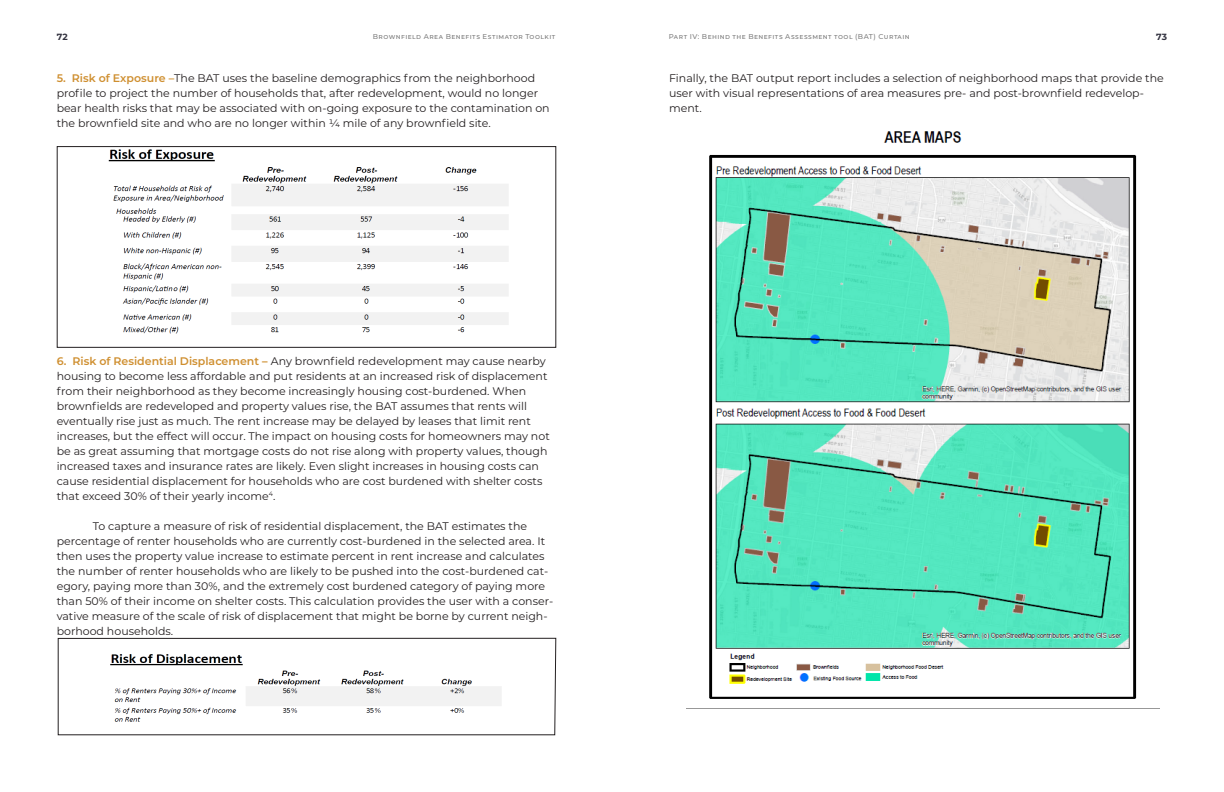
<style>
.page{position:relative;width:1224px;height:792px;background:#fff}
.page>*{position:absolute;margin:0;border:0;box-sizing:border-box;transform-origin:0 0}
.t1{font:11px/15px "Montserrat";color:#231f20}
.Number_01{font:700 9px "Montserrat";color:#32323f}
.Number_02{font:700 9px "Montserrat";color:#32323f}
.Text_02{font:500 7px "Montserrat";letter-spacing:.065em;color:#808080}
.Text_01{font:500 7px "Montserrat";letter-spacing:.065em;color:#808080}
.s1{font-weight:600;color:#cf8f30}
.s2{font-weight:700;color:#cf8f30}
</style>
<div class="page">
<svg style="left:57px;top:637px;width:500px;height:99px"></svg>
<img style="left:108px;top:149px;width:400px;height:185px">
<div style="left:57px;top:146px;width:499px;height:202px;border:1px solid #231f20"></div>
<img style="left:686px;top:131px;width:474px;height:578px">
<p class="Number_01" style="left:57px;top:30px;width:13px">72</p>
<p class="Number_02" style="left:1156px;top:30px;width:13px">73</p>
<p class="t1" style="left:57px;top:70px;width:495px"><span class="s1">5. Risk of Exposure –</span>The BAT uses the baseline demographics from the neighborhood profile to project the number of households that, after redevelopment, would no longer bear health risks that may be associated with on-going exposure to the contamination on the brownfield site and who are no longer within ¼ mile of any brownfield site.</p>
<p class="Text_01" style="left:373px;top:31px;width:184px">Brownfield Area Benefits Estimator Toolkit</p>
<p class="Text_02" style="left:669px;top:31px;width:243px">Part IV: Behind the Benefits Assessment tool (BAT) Curtain</p>
<p class="t1" style="left:669px;top:70px;width:496px">Finally, the BAT output report includes a selection of neighborhood maps that provide the user with visual representations of area measures pre- and post-brownfield redevelop&shy;ment.</p>
<p class="t1" style="left:57px;top:353px;width:495px"><span class="s1">6. Risk of Residential Displacement</span> <span class="s2">–</span> Any brownfield redevelopment may cause nearby housing to become less affordable and put residents at an increased risk of displacement from their neighborhood as they become increasingly housing cost-burdened. When brownfields are redeveloped and property values rise, the BAT assumes that rents will eventually rise just as much. The rent increase may be delayed by leases that limit rent increases, but the effect will occur. The impact on housing costs for homeowners may not be as great assuming that mortgage costs do not rise along with property values, though increased taxes and insurance rates are likely. Even slight increases in housing costs can cause residential displacement for households who are cost burdened with shelter costs that exceed 30% of their yearly income<sup>4</sup>.</p>
<p class="t1" style="left:57px;top:518px;width:498px;text-indent:36px">To capture a measure of risk of residential displacement, the BAT estimates the percentage of renter households who are currently cost-burdened in the selected area. It then uses the property value increase to estimate percent in rent increase and calculates the number of renter households who are likely to be pushed into the cost-burdened cat&shy;egory, paying more than 30%, and the extremely cost burdened category of paying more than 50% of their income on shelter costs. This calculation provides the user with a conser&shy;vative measure of the scale of risk of displacement that might be borne by current neigh&shy;borhood households.</p>
</div>
